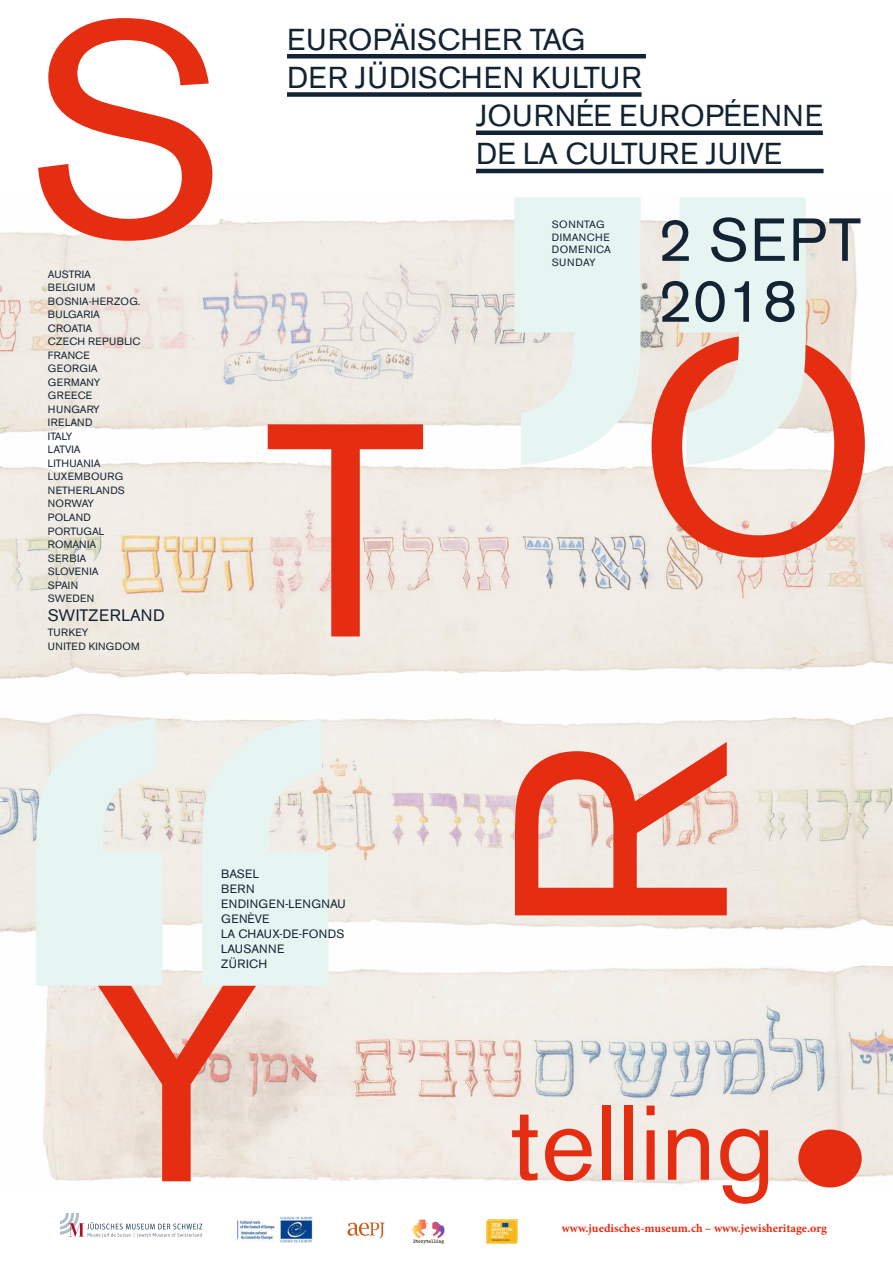
<style>
.page{position:relative;width:893px;height:1263px;background:#fff}
.page>*{position:absolute;margin:0;border:0;box-sizing:border-box;transform-origin:0 0}
.t1{font:500 972px "Akzidenz Grotesk BE";color:#e6f4f2}
.t2{font:300px "Akzidenz Grotesk BE";color:#e52d12}
.t3{font:105px "Akzidenz Grotesk BE";color:#e52d12}
.t4{font:60px "Akzidenz Grotesk BE";color:#122334}
.t5{font:60px "Akzidenz Grotesk BQ";color:#122334}
.t6{font:30px "Akzidenz Grotesk BE";letter-spacing:.01em;color:#122334}
.t7{font:16.5px "Akzidenz Grotesk BE";letter-spacing:.01em;color:#122334}
.t8{font:12px/15px "Akzidenz Grotesk BE";letter-spacing:.02em;color:#122334}
.t9{font:700 12px "Minion Pro";color:#e52d12}
.t10{font:10.5px/13.5px "Akzidenz Grotesk BE";letter-spacing:.02em;color:#122334}
.t11{font:10.5px/12.6px "Akzidenz Grotesk BE";letter-spacing:.05em;color:#122334}
</style>
<div class="page">
<img style="left:0;top:207px;width:893px;height:981px">
<div style="left:798px;top:1129px;width:64px;height:58px;background:#e52d12;border-radius:50%"></div>
<svg style="left:60px;top:1214px;width:142px;height:24px"></svg>
<img style="left:235px;top:1216px;width:77px;height:26px">
<svg style="left:347px;top:1222px;width:38px;height:16px"></svg>
<img style="left:486px;top:1219px;width:32px;height:24px">
<div style="left:287px;top:54px;width:359px;height:5px;background:#122334"></div>
<div style="left:287px;top:92px;width:354px;height:5px;background:#122334"></div>
<hr style="left:476px;top:131px;width:347px;height:4px;background:#122334">
<hr style="left:476px;top:169px;width:347px;height:4px;background:#122334">
<img style="left:412px;top:1219px;width:33px;height:24px">
<h2 class="t2" style="left:27px;top:-48px;width:202px">S</h2>
<p class="t10" style="left:48px;top:267px;width:94px">AUSTRIA<br>BELGIUM<br>BOSNIA-HERZOG.<br>BULGARIA<br>CROATIA<br>CZECH REPUBLIC<br>FRANCE<br>GEORGIA<br>GERMANY<br>GREECE<br>HUNGARY<br>IRELAND<br>ITALY<br>LATVIA<br>LITHUANIA<br>LUXEMBOURG<br>NETHERLANDS<br>NORWAY</p>
<p class="t10" style="left:48px;top:511px;width:58px">POLAND<br>PORTUGAL<br>ROMANIA<br>SERBIA<br>SLOVENIA<br>SPAIN<br>SWEDEN</p>
<h3 class="t7" style="left:48px;top:606px;width:118px">SWITZERLAND</h3>
<p class="t10" style="left:48px;top:626px;width:93px">TURKEY<br>UNITED KINGDOM</p>
<h3 class="t6" style="left:287px;top:21px;width:300px">EUROPÄISCHER TAG</h3>
<h3 class="t6" style="left:287px;top:59px;width:356px">DER JÜDISCHEN KULTUR</h3>
<h3 class="t6" style="left:476px;top:98px;width:348px">JOURNÉE EUROPÉENNE</h3>
<h3 class="t6" style="left:476px;top:136px;width:308px">DE LA CULTURE JUIVE</h3>
<h2 class="t2" style="left:265px;top:353px;width:164px">T</h2>
<h1 class="t1" style="left:478px;top:-604px;width:366px">„</h1>
<h3 class="t4" style="left:658px;top:204px;width:205px">2 SEPT</h3>
<p class="t11" style="left:552px;top:218px;width:61px">SONNTAG<br>DIMANCHE<br>DOMENICA<br>SUNDAY</p>
<h3 class="t5" style="left:658px;top:265px;width:141px">2018</h3>
<h2 class="t2" style="left:636px;top:269px;width:245px">O</h2>
<h1 class="t1" style="left:0;top:473px;width:366px">“</h1>
<p class="t8" style="left:221px;top:866px;width:126px">BASEL<br>BERN<br>ENDINGEN-LENGNAU<br>GENÈVE<br>LA CHAUX-DE-FONDS<br>LAUSANNE<br>ZÜRICH</p>
<h2 class="t2" style="left:84px;top:898px;width:189px">Y</h2>
<h2 class="t2" style="left:444px;top:939px;width:202px;rotate:-90deg">R</h2>
<h3 class="t3" style="left:510px;top:1080px;width:266px">telling</h3>
<p class="t9" style="left:562px;top:1219px;width:267px">www.juedisches-museum.ch – www.jewisheritage.org</p>
</div>
